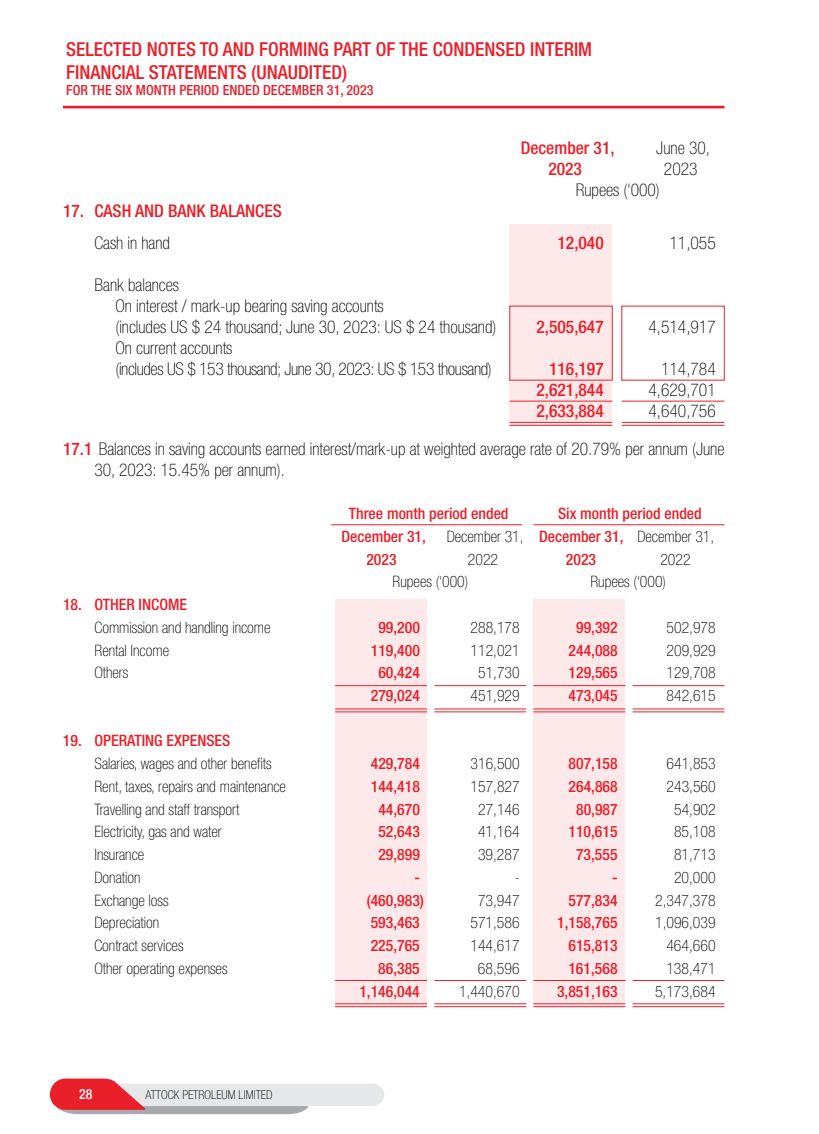
<style>
.page{position:relative;width:819px;height:1134px;background:#fff}
.page>*{position:absolute;margin:0;border:0;box-sizing:border-box;transform-origin:0 0}
.t1{font:500 condensed 19.25px/23.1px "Helvetica Neue LT Std";color:#e9202a}
.t2{font:100 condensed 17.5px/21px "Helvetica Neue LT Std";color:#000}
.t3{font:500 condensed 17.5px "Helvetica Neue LT Std";color:#e9202a}
.t4{font:100 condensed 17.5px/21px "Helvetica Neue LT Std";letter-spacing:-.02em;color:#000}
.t5{font:100 condensed 15.75px "Helvetica Neue LT Std";color:#000}
.t6{font:500 condensed 15.75px "Helvetica Neue LT Std";color:#e9202a}
.t7{font:500 condensed 14px "Helvetica Neue LT Std";color:#e9202a}
.t8{font:500 condensed 14px "Helvetica Neue LT Std";color:#fff}
.t9{font:100 condensed 12.25px "Helvetica Neue LT Std";color:#000}
.s1{font-weight:500;color:#e9202a}
</style>
<div class="page">
<svg style="left:49px;top:1079px;width:335px;height:35px"></svg>
<hr style="left:63px;top:106px;width:661px;height:2px;background:#e9202a">
<div style="left:510px;top:224px;width:102px;height:202px;background:#fde9ea"></div>
<hr style="left:622px;top:401px;width:102px;height:1px;background:#e9202a">
<hr style="left:622px;top:422px;width:102px;height:1px;background:#e9202a">
<hr style="left:622px;top:425px;width:102px;height:1px;background:#e9202a">
<hr style="left:510px;top:422px;width:102px;height:1px;background:#e9202a">
<hr style="left:510px;top:425px;width:102px;height:1px;background:#e9202a">
<hr style="left:510px;top:401px;width:102px;height:1px;background:#e9202a">
<div style="left:533px;top:600px;width:92px;height:407px;background:#fde9ea"></div>
<div style="left:335px;top:600px;width:92px;height:407px;background:#fde9ea"></div>
<hr style="left:633px;top:980px;width:92px;height:1px;background:#e9202a">
<hr style="left:633px;top:685px;width:92px;height:1px;background:#e9202a">
<hr style="left:633px;top:1004px;width:92px;height:1px;background:#e9202a">
<hr style="left:633px;top:1006px;width:92px;height:1px;background:#e9202a">
<hr style="left:633px;top:709px;width:92px;height:1px;background:#e9202a">
<hr style="left:633px;top:712px;width:92px;height:1px;background:#e9202a">
<hr style="left:434px;top:980px;width:92px;height:1px;background:#e9202a">
<hr style="left:434px;top:685px;width:92px;height:1px;background:#e9202a">
<hr style="left:434px;top:1004px;width:92px;height:1px;background:#e9202a">
<hr style="left:434px;top:1006px;width:92px;height:1px;background:#e9202a">
<hr style="left:434px;top:709px;width:92px;height:1px;background:#e9202a">
<hr style="left:434px;top:712px;width:92px;height:1px;background:#e9202a">
<hr style="left:533px;top:524px;width:191px;height:1px;background:#e9202a">
<hr style="left:331px;top:524px;width:191px;height:1px;background:#e9202a">
<hr style="left:533px;top:980px;width:92px;height:1px;background:#e9202a">
<hr style="left:533px;top:685px;width:92px;height:1px;background:#e9202a">
<hr style="left:533px;top:1004px;width:92px;height:1px;background:#e9202a">
<hr style="left:533px;top:1006px;width:92px;height:1px;background:#e9202a">
<hr style="left:533px;top:709px;width:92px;height:1px;background:#e9202a">
<hr style="left:533px;top:712px;width:92px;height:1px;background:#e9202a">
<hr style="left:335px;top:980px;width:92px;height:1px;background:#e9202a">
<hr style="left:335px;top:685px;width:92px;height:1px;background:#e9202a">
<hr style="left:335px;top:1004px;width:92px;height:1px;background:#e9202a">
<hr style="left:335px;top:1006px;width:92px;height:1px;background:#e9202a">
<hr style="left:335px;top:709px;width:92px;height:1px;background:#e9202a">
<hr style="left:335px;top:712px;width:92px;height:1px;background:#e9202a">
<p class="t1" style="left:66px;top:37px;width:528px">SELECTED NOTES TO AND FORMING PART OF THE CONDENSED INTERIM<br>FINANCIAL STATEMENTS (UNAUDITED)</p>
<p class="t7" style="left:66px;top:82px;width:309px">FOR THE SIX MONTH PERIOD ENDED DECEMBER 31, 2023</p>
<p class="t3" style="left:521px;top:138px;width:95px">December 31,</p>
<p class="t2" style="left:656px;top:137px;width:55px">June 30,</p>
<p class="t3" style="left:548px;top:159px;width:35px">2023</p>
<p class="t2" style="left:664px;top:158px;width:35px">2023</p>
<p class="t2" style="left:576px;top:179px;width:86px">Rupees (‘000)</p>
<p class="t3" style="left:63px;top:201px;width:220px">17. CASH AND BANK BALANCES</p>
<p class="t2" style="left:95px;top:232px;width:77px">Cash in hand</p>
<p class="t3" style="left:558px;top:232px;width:48px">12,040</p>
<p class="t2" style="left:670px;top:232px;width:48px">11,055</p>
<p class="t2" style="left:116px;top:274px;width:382px;text-indent:-21px">Bank balances<br>On interest / mark-up bearing saving accounts<br>(includes US $ 24 thousand; June 30, 2023: US $ 24 thousand)</p>
<p class="t3" style="left:537px;top:316px;width:69px">2,505,647</p>
<p class="t2" style="left:649px;top:316px;width:69px">4,514,917</p>
<p class="t4" style="left:116px;top:337px;width:378px">On current accounts<br>(includes US $ 153 thousand; June 30, 2023: US $ 153 thousand)</p>
<p class="t3" style="left:549px;top:358px;width:56px">116,197</p>
<p class="t2" style="left:661px;top:358px;width:56px">114,784</p>
<p class="t3" style="left:537px;top:379px;width:69px">2,621,844</p>
<p class="t2" style="left:649px;top:379px;width:69px">4,629,701</p>
<p class="t3" style="left:537px;top:400px;width:69px">2,633,884</p>
<p class="t2" style="left:649px;top:400px;width:69px">4,640,756</p>
<p class="t2" style="left:95px;top:438px;width:632px;text-indent:-31px"><span class="s1">17.1</span> Balances in saving accounts earned interest/mark-up at weighted average rate of 20.79% per annum (June<br>30, 2023: 15.45% per annum).</p>
<p class="t6" style="left:349px;top:504px;width:161px">Three month period ended</p>
<p class="t6" style="left:558px;top:504px;width:145px">Six month period ended</p>
<p class="t6" style="left:341px;top:527px;width:86px">December 31,</p>
<p class="t5" style="left:447px;top:527px;width:269px">December 31, <span class="s1">December 31,</span> December 31,</p>
<p class="t6" style="left:366px;top:550px;width:32px">2023</p>
<p class="t5" style="left:468px;top:550px;width:32px">2022</p>
<p class="t6" style="left:566px;top:550px;width:32px">2023</p>
<p class="t5" style="left:660px;top:550px;width:32px">2022</p>
<p class="t5" style="left:393px;top:573px;width:77px">Rupees (‘000)</p>
<p class="t5" style="left:590px;top:573px;width:77px">Rupees (‘000)</p>
<p class="t6" style="left:63px;top:595px;width:126px">18. OTHER INCOME</p>
<p class="t5" style="left:95px;top:618px;width:178px">Commission and handling income</p>
<p class="t6" style="left:378px;top:618px;width:43px">99,200</p>
<p class="t5" style="left:471px;top:618px;width:51px">288,178</p>
<p class="t6" style="left:576px;top:618px;width:43px">99,392</p>
<p class="t5" style="left:667px;top:618px;width:51px">502,978</p>
<p class="t5" style="left:95px;top:641px;width:76px">Rental Income</p>
<p class="t6" style="left:371px;top:641px;width:51px">119,400</p>
<p class="t5" style="left:471px;top:641px;width:51px">112,021</p>
<p class="t6" style="left:569px;top:641px;width:51px">244,088</p>
<p class="t5" style="left:667px;top:641px;width:51px">209,929</p>
<p class="t5" style="left:94px;top:664px;width:35px">Others</p>
<p class="t6" style="left:378px;top:663px;width:43px">60,424</p>
<p class="t5" style="left:478px;top:664px;width:43px">51,730</p>
<p class="t6" style="left:569px;top:663px;width:51px">129,565</p>
<p class="t5" style="left:667px;top:664px;width:51px">129,708</p>
<p class="t6" style="left:371px;top:686px;width:51px">279,024</p>
<p class="t5" style="left:471px;top:687px;width:51px">451,929</p>
<p class="t6" style="left:569px;top:686px;width:51px">473,045</p>
<p class="t5" style="left:667px;top:687px;width:51px">842,615</p>
<p class="t6" style="left:63px;top:732px;width:169px">19. OPERATING EXPENSES</p>
<p class="t5" style="left:94px;top:755px;width:179px">Salaries, wages and other benefits</p>
<p class="t6" style="left:371px;top:754px;width:51px">429,784</p>
<p class="t5" style="left:471px;top:755px;width:51px">316,500</p>
<p class="t6" style="left:569px;top:754px;width:51px">807,158</p>
<p class="t5" style="left:667px;top:755px;width:51px">641,853</p>
<p class="t5" style="left:94px;top:778px;width:193px">Rent, taxes, repairs and maintenance</p>
<p class="t6" style="left:371px;top:777px;width:51px">144,418</p>
<p class="t5" style="left:471px;top:778px;width:51px">157,827</p>
<p class="t6" style="left:569px;top:777px;width:51px">264,868</p>
<p class="t5" style="left:667px;top:778px;width:51px">243,560</p>
<p class="t5" style="left:94px;top:800px;width:146px">Travelling and staff transport</p>
<p class="t6" style="left:378px;top:800px;width:43px">44,670</p>
<p class="t5" style="left:478px;top:800px;width:43px">27,146</p>
<p class="t6" style="left:576px;top:800px;width:43px">80,987</p>
<p class="t5" style="left:674px;top:800px;width:43px">54,902</p>
<p class="t5" style="left:94px;top:823px;width:129px">Electricity, gas and water</p>
<p class="t6" style="left:378px;top:822px;width:43px">52,643</p>
<p class="t5" style="left:478px;top:823px;width:43px">41,164</p>
<p class="t6" style="left:569px;top:822px;width:51px">110,615</p>
<p class="t5" style="left:674px;top:823px;width:43px">85,108</p>
<p class="t5" style="left:94px;top:846px;width:51px">Insurance</p>
<p class="t6" style="left:378px;top:845px;width:43px">29,899</p>
<p class="t5" style="left:478px;top:846px;width:43px">39,287</p>
<p class="t6" style="left:576px;top:845px;width:43px">73,555</p>
<p class="t5" style="left:674px;top:846px;width:43px">81,713</p>
<p class="t5" style="left:94px;top:869px;width:48px">Donation</p>
<p class="t6" style="left:414px;top:868px;width:7px">-</p>
<p class="t5" style="left:515px;top:869px;width:6px">-</p>
<p class="t6" style="left:612px;top:868px;width:7px">-</p>
<p class="t5" style="left:674px;top:869px;width:43px">20,000</p>
<p class="t5" style="left:94px;top:891px;width:76px">Exchange loss</p>
<p class="t6" style="left:367px;top:891px;width:59px">(460,983)</p>
<p class="t5" style="left:478px;top:891px;width:43px">73,947</p>
<p class="t6" style="left:569px;top:891px;width:51px">577,834</p>
<p class="t5" style="left:655px;top:891px;width:62px">2,347,378</p>
<p class="t5" style="left:94px;top:914px;width:66px">Depreciation</p>
<p class="t6" style="left:371px;top:913px;width:51px">593,463</p>
<p class="t5" style="left:470px;top:914px;width:51px">571,586</p>
<p class="t6" style="left:557px;top:913px;width:62px">1,158,765</p>
<p class="t5" style="left:655px;top:914px;width:62px">1,096,039</p>
<p class="t5" style="left:94px;top:937px;width:91px">Contract services</p>
<p class="t6" style="left:371px;top:936px;width:51px">225,765</p>
<p class="t5" style="left:470px;top:937px;width:51px">144,617</p>
<p class="t6" style="left:568px;top:936px;width:51px">615,813</p>
<p class="t5" style="left:666px;top:937px;width:51px">464,660</p>
<p class="t5" style="left:94px;top:960px;width:135px">Other operating expenses</p>
<p class="t6" style="left:378px;top:959px;width:43px">86,385</p>
<p class="t5" style="left:478px;top:960px;width:43px">68,596</p>
<p class="t6" style="left:568px;top:959px;width:51px">161,568</p>
<p class="t5" style="left:666px;top:960px;width:51px">138,471</p>
<p class="t6" style="left:359px;top:982px;width:62px">1,146,044</p>
<p class="t5" style="left:459px;top:982px;width:62px">1,440,670</p>
<p class="t6" style="left:557px;top:982px;width:62px">3,851,163</p>
<p class="t5" style="left:655px;top:982px;width:62px">5,173,684</p>
<p class="t8" style="left:79px;top:1086px;width:15px">28</p>
<p class="t9" style="left:146px;top:1088px;width:128px">ATTOCK PETROLEUM LIMITED</p>
</div>
